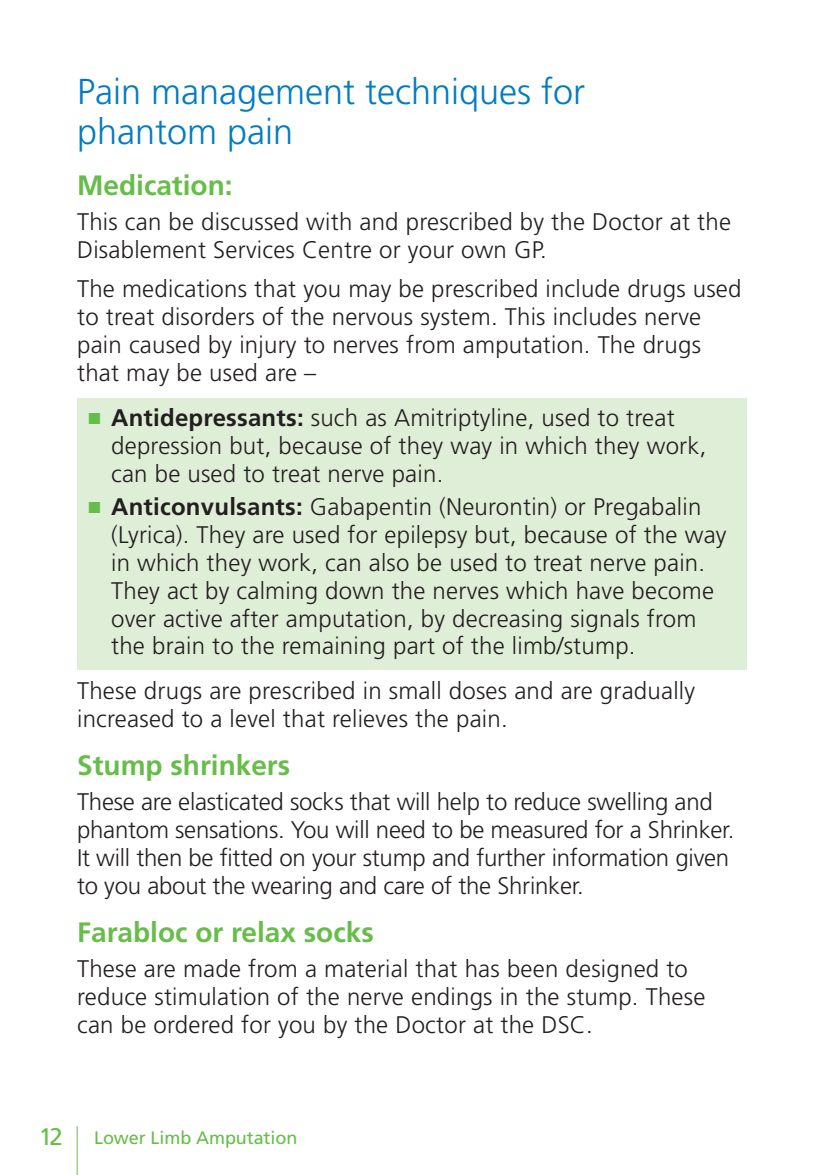
<style>
.page{position:relative;width:824px;height:1175px;background:#fff}
.page>*{position:absolute;margin:0;border:0;box-sizing:border-box;transform-origin:0 0}
.t1{font:300 36px/40px "Frutiger";color:#007bc3}
.t2{font:700 28px "Frutiger";color:#67bd49}
.t3{font:300 24px/28px "Frutiger";letter-spacing:.01em;color:#231f20}
.t4{font:300 24px/28px "Frutiger";letter-spacing:-.01em;color:#231f20}
.t5{font:24px "Frutiger";color:#67bd49}
.t6{font:18px "Frutiger";letter-spacing:-.005em;color:#67bd49}
.s1{font-weight:700}
</style>
<div class="page">
<div style="left:77px;top:398px;width:669px;height:272px;background:#dfeed6"></div>
<hr style="left:77px;top:1126px;width:1px;height:49px;background:#67bd49">
<h1 class="t1" style="left:77px;top:72px;width:509px">Pain management techniques for phantom pain</h1>
<p class="t2" style="left:77px;top:169px;width:157px">Medication:</p>
<p class="t3" style="left:77px;top:208px;width:655px">This can be discussed with and prescribed by the Doctor at the<br>Disablement Services Centre or your own GP.</p>
<p class="t3" style="left:77px;top:275px;width:665px">The medications that you may be prescribed include drugs used to treat disorders of the nervous system. This includes nerve pain caused by injury to nerves from amputation. The drugs that may be used are –</p>
<p class="t3" style="left:111px;top:404px;width:596px"><span class="s1">Antidepressants:</span> such as Amitriptyline, used to treat depression but, because of they way in which they work, can be used to treat nerve pain.</p>
<p class="t3" style="left:111px;top:493px;width:616px"><span class="s1">Anticonvulsants:</span> Gabapentin (Neurontin) or Pregabalin (Lyrica). They are used for epilepsy but, because of the way in which they work, can also be used to treat nerve pain.<br>They act by calming down the nerves which have become over active after amputation, by decreasing signals from the brain to the remaining part of the limb/stump.</p>
<p class="t3" style="left:77px;top:677px;width:619px">These drugs are prescribed in small doses and are gradually increased to a level that relieves the pain.</p>
<p class="t2" style="left:77px;top:749px;width:214px">Stump shrinkers</p>
<p class="t4" style="left:77px;top:788px;width:658px">These are elasticated socks that will help to reduce swelling and phantom sensations. You will need to be measured for a Shrinker.<br>It will then be fitted on your stump and further information given to you about the wearing and care of the Shrinker.</p>
<p class="t2" style="left:77px;top:915px;width:298px">Farabloc or relax socks</p>
<p class="t3" style="left:77px;top:954px;width:629px">These are made from a material that has been designed to reduce stimulation of the nerve endings in the stump. These can be ordered for you by the Doctor at the DSC.</p>
<p class="t5" style="left:39px;top:1123px;width:26px">12</p>
<p class="t6" style="left:94px;top:1127px;width:205px">Lower Limb Amputation</p>
</div>
